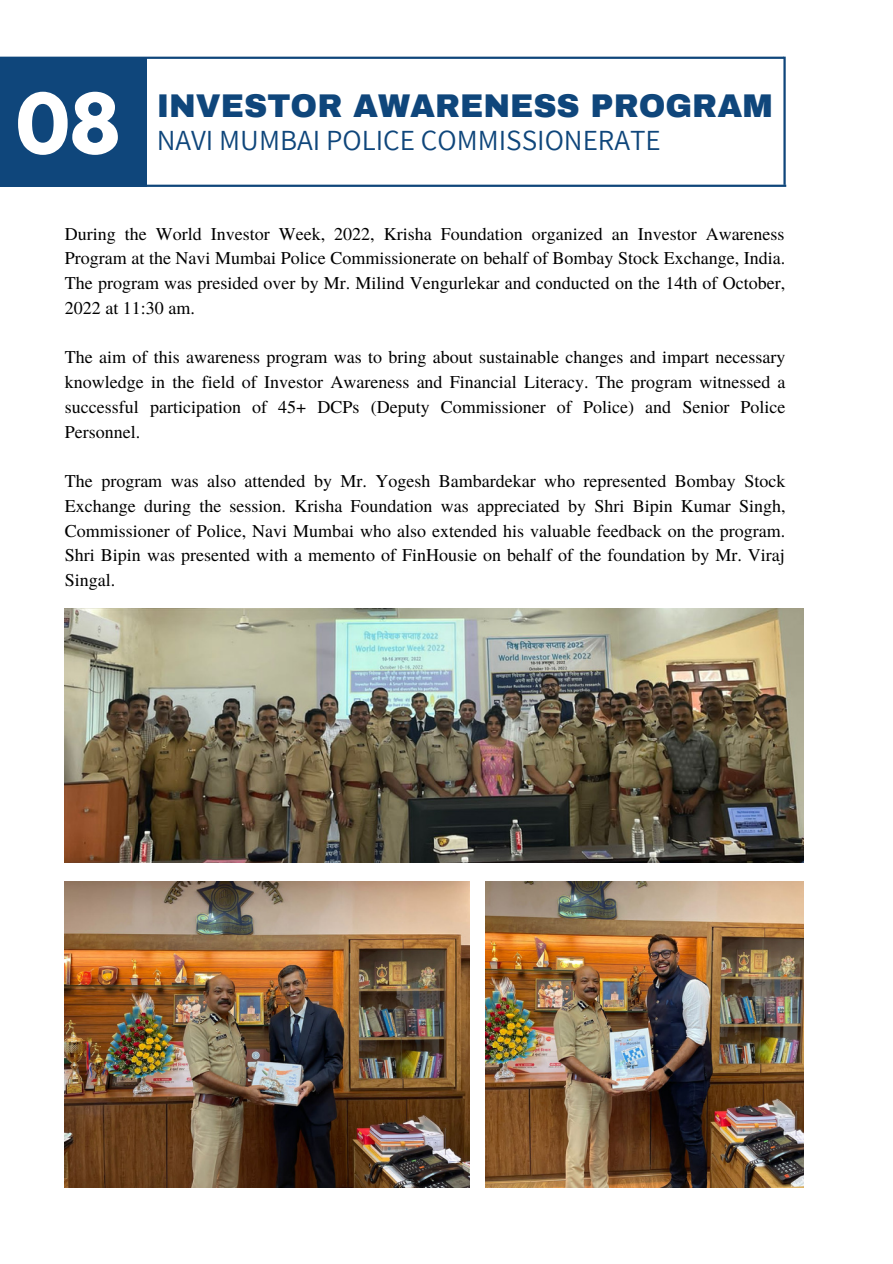
<style>
.page{position:relative;width:893px;height:1264px;background:#fff}
.page>*{position:absolute;margin:0;border:0;box-sizing:border-box;transform-origin:0 0}
.t1{font:700 73.8px "League Spartan";color:#fff}
.t2{font:900 32.1px "Archivo";color:#0f467b}
.t3{font:29.1px "Assistant";color:#0f467b}
.t4{font:18px/24.8px "Te X Gyre Termes";color:#000;text-align:justify}
</style>
<div class="page">
<hr style="left:0;top:185px;width:786px;height:2px;background:#0f467b">
<hr style="left:0;top:57px;width:784px;height:2px;background:#0f467b">
<hr style="left:783px;top:57px;width:2px;height:128px;background:#0f467b">
<div style="left:0;top:58px;width:146px;height:128px;background:#0f467b"></div>
<img style="left:65px;top:608px;width:738px;height:254px">
<img style="left:485px;top:881px;width:318px;height:305px">
<img style="left:65px;top:881px;width:405px;height:305px">
<p class="t1" style="left:16px;top:87px;width:106px">08</p>
<p class="t2" style="left:157px;top:89px;width:617px">INVESTOR AWARENESS PROGRAM</p>
<p class="t3" style="left:157px;top:120px;width:505px">NAVI MUMBAI POLICE COMMISSIONERATE</p>
<p class="t4" style="left:65px;top:220px;width:721px">During the World Investor Week, 2022, Krisha Foundation organized an Investor Awareness Program at the Navi Mumbai Police Commissionerate on behalf of Bombay Stock Exchange, India.<br>The program was presided over by Mr. Milind Vengurlekar and conducted on the 14th of October, 2022 at 11:30 am.</p>
<p class="t4" style="left:65px;top:344px;width:722px">The aim of this awareness program was to bring about sustainable changes and impart necessary knowledge in the field of Investor Awareness and Financial Literacy. The program witnessed a successful participation of 45+ DCPs (Deputy Commissioner of Police) and Senior Police Personnel.</p>
<p class="t4" style="left:65px;top:467px;width:722px">The program was also attended by Mr. Yogesh Bambardekar who represented Bombay Stock Exchange during the session. Krisha Foundation was appreciated by Shri Bipin Kumar Singh, Commissioner of Police, Navi Mumbai who also extended his valuable feedback on the program.<br>Shri Bipin was presented with a memento of FinHousie on behalf of the foundation by Mr. Viraj Singal.</p>
</div>
